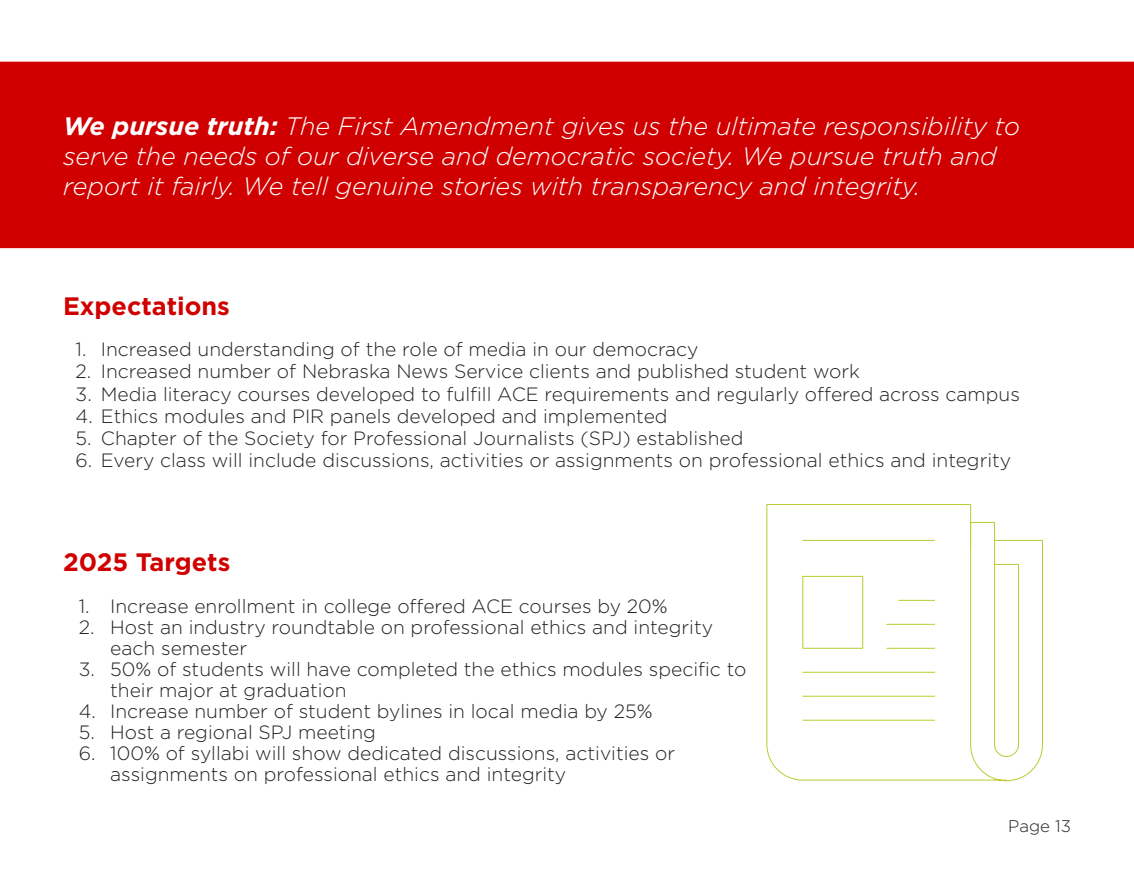
<style>
.page{position:relative;width:1134px;height:882px;background:#fff}
.page>*{position:absolute;margin:0;border:0;box-sizing:border-box;transform-origin:0 0}
.t1{font:italic 300 25.2px/30.3px "Gotham";color:#fff}
.t2{font:700 25.2px "Gotham";color:#d00000}
.t3{font:300 19.25px/21px "Gotham";color:#231f20}
.t4{font:300 16.8px "Gotham";color:#231f20}
.s1{font-weight:700}
</style>
<div class="page">
<div style="left:0;top:62px;width:1134px;height:186px;background:#d00000"></div>
<svg style="left:766px;top:504px;width:277px;height:277px"></svg>
<p class="t1" style="left:63px;top:110px;width:959px"><span class="s1">We pursue truth:</span> The First Amendment gives us the ultimate responsibility to serve the needs of our diverse and democratic society. We pursue truth and report it fairly. We tell genuine stories with transparency and integrity.</p>
<p class="t2" style="left:63px;top:289px;width:168px">Expectations</p>
<p class="t3" style="left:76px;top:338px;width:624px">1. Increased understanding of the role of media in our democracy</p>
<p class="t3" style="left:76px;top:361px;width:786px">2. Increased number of Nebraska News Service clients and published student work</p>
<p class="t3" style="left:76px;top:383px;width:946px">3. Media literacy courses developed to fulfill ACE requirements and regularly offered across campus</p>
<p class="t3" style="left:76px;top:405px;width:594px">4. Ethics modules and PIR panels developed and implemented</p>
<p class="t3" style="left:76px;top:427px;width:669px">5. Chapter of the Society for Professional Journalists (SPJ) established</p>
<p class="t3" style="left:76px;top:450px;width:937px">6. Every class will include discussions, activities or assignments on professional ethics and integrity</p>
<p class="t2" style="left:63px;top:546px;width:169px">2025 Targets</p>
<p class="t3" style="left:79px;top:596px;width:591px">1. Increase enrollment in college offered ACE courses by 20%</p>
<p class="t3" style="left:110px;top:617px;width:604px;text-indent:-32px">2. Host an industry roundtable on professional ethics and integrity each semester</p>
<p class="t3" style="left:110px;top:659px;width:638px;text-indent:-32px">3. 50% of students will have completed the ethics modules specific to their major at graduation</p>
<p class="t3" style="left:79px;top:701px;width:575px">4. Increase number of student bylines in local media by 25%</p>
<p class="t3" style="left:79px;top:722px;width:299px">5. Host a regional SPJ meeting</p>
<p class="t3" style="left:110px;top:743px;width:566px;text-indent:-32px">6. 100% of syllabi will show dedicated discussions, activities or assignments on professional ethics and integrity</p>
<p class="t4" style="left:1008px;top:816px;width:64px">Page 13</p>
</div>
